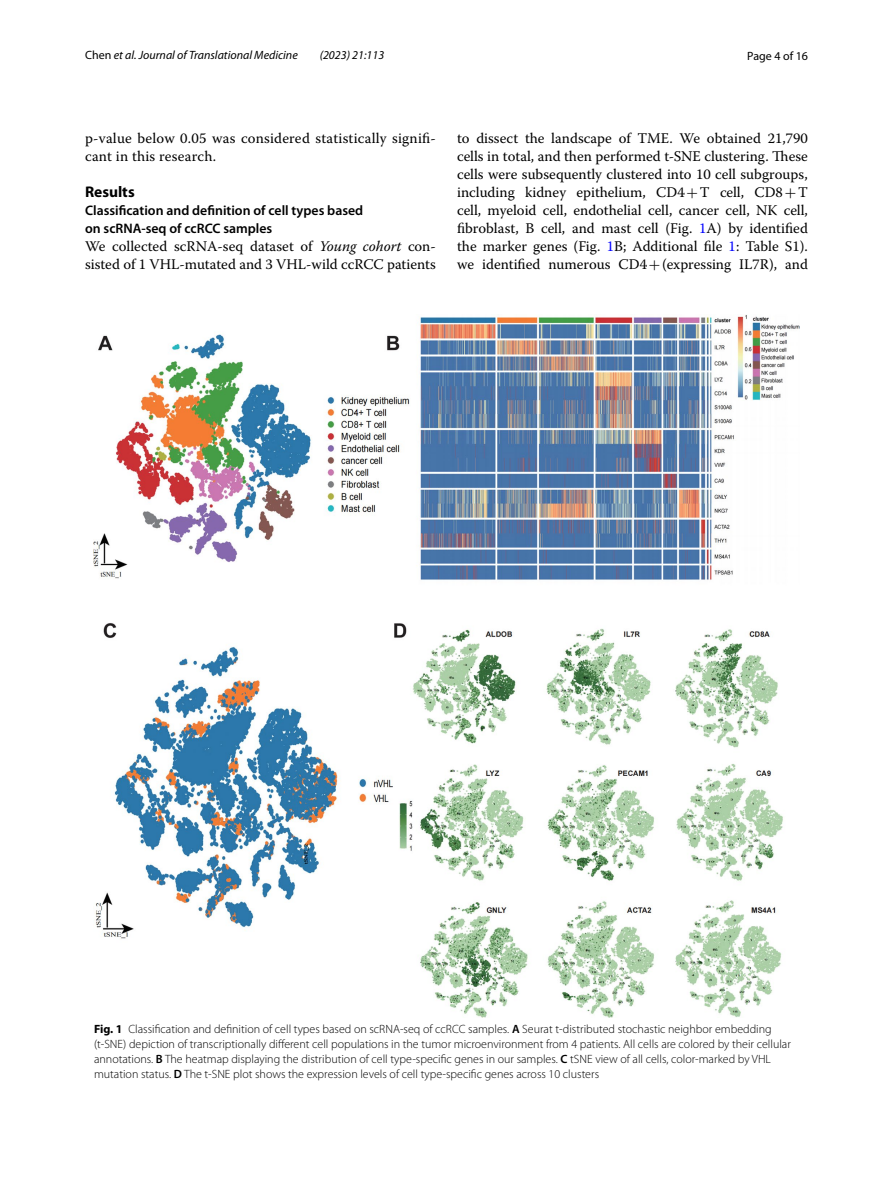
<style>
.page{position:relative;width:893px;height:1187px;background:#fff}
.page>*{position:absolute;margin:0;border:0;box-sizing:border-box;transform-origin:0 0}
.t1{font:700 15.45px "Myriad Pro";color:#000}
.t2{font:14.7px/18px "Warnock Pro";letter-spacing:.005em;color:#000}
.t3{font:600 13.8px/18px "Myriad Pro";color:#000}
.t4{font:300 12px/15px "Myriad Pro";color:#000}
.t5{font:italic 12px "Myriad Pro";color:#000}
.t6{font:12px "Myriad Pro";color:#000}
.s1{font-style:normal}
.s2{font-style:italic}
.s3{font-family:"MTSY"}
.s4{color:#00f}
.s5{font-weight:700}
.s6{font-weight:600}
</style>
<div class="page">
<img style="left:94px;top:315px;width:705px;height:702px">
<p class="t5" style="left:85px;top:48px;width:214px"><span class="s1">Chen</span> et al. Journal of Translational Medicine</p>
<p class="t5" style="left:320px;top:48px;width:66px">(2023) 21:113</p>
<p class="t6" style="left:747px;top:48px;width:62px">Page 4 of 16</p>
<p class="t2" style="left:85px;top:128px;width:352px">p-value below 0.05 was considered statistically signifi&shy;cant in this research.</p>
<p class="t1" style="left:85px;top:181px;width:51px">Results</p>
<p class="t3" style="left:85px;top:201px;width:280px">Classification and definition of cell types based on scRNA‑seq of ccRCC samples</p>
<p class="t2" style="left:85px;top:236px;width:352px">We collected scRNA-seq dataset of <span class="s2">Young cohort</span> con&shy;sisted of 1 VHL-mutated and 3 VHL-wild ccRCC patients</p>
<p class="t2" style="left:457px;top:128px;width:352px;text-align:justify">to dissect the landscape of TME. We obtained 21,790 cells in total, and then performed t-SNE clustering. These cells were subsequently clustered into 10 cell subgroups, including kidney epithelium, CD4<span class="s3">+</span>T cell, CD8<span class="s3">+</span>T cell, myeloid cell, endothelial cell, cancer cell, NK cell, fibroblast, B cell, and mast cell (Fig. <span class="s4">1</span>A) by identified the marker genes (Fig. <span class="s4">1</span>B; Additional file <span class="s4">1</span>: Table S1). we identified numerous CD4<span class="s3">+</span>(expressing IL7R), and</p>
<p class="t4" style="left:94px;top:1021px;width:698px"><span class="s5">Fig. 1</span> Classification and definition of cell types based on scRNA-seq of ccRCC samples. <span class="s6">A</span> Seurat t-distributed stochastic neighbor embedding (t-SNE) depiction of transcriptionally different cell populations in the tumor microenvironment from 4 patients. All cells are colored by their cellular annotations. <span class="s6">B</span> The heatmap displaying the distribution of cell type-specific genes in our samples. <span class="s6">C</span> tSNE view of all cells, color-marked by VHL mutation status. <span class="s6">D</span> The t-SNE plot shows the expression levels of cell type-specific genes across 10 clusters</p>
</div>
